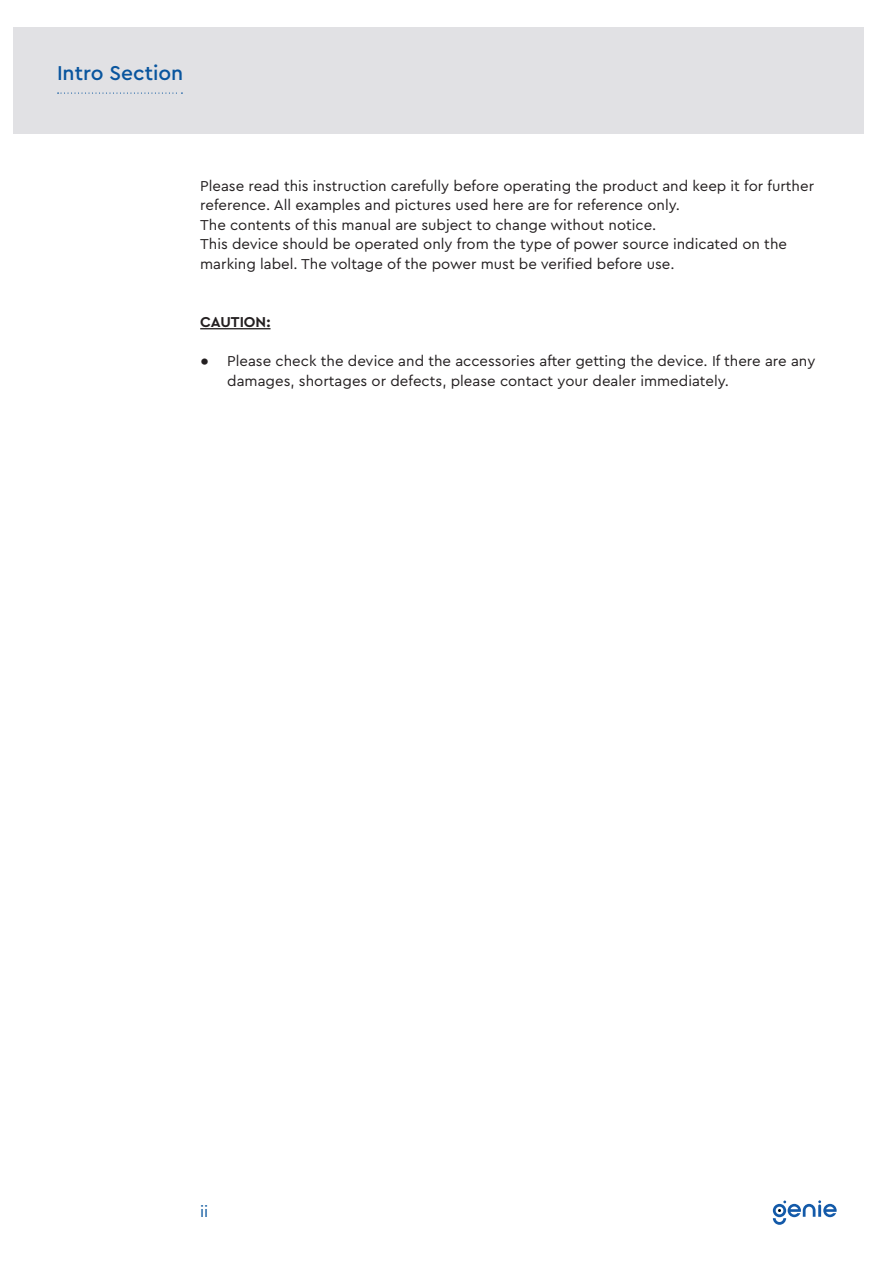
<style>
.page{position:relative;width:893px;height:1263px;background:#fff}
.page>*{position:absolute;margin:0;border:0;box-sizing:border-box;transform-origin:0 0}
.t1{font:500 21px "Cera Pro";color:#09559e}
.t2{font:16.5px "Cera Pro";color:#09559e}
.t3{font:15px/19.5px "Cera Pro";color:#231f20}
.Bulleted{font:700 15px "Cera Pro";color:#231f20}
.s1{font-size:24px}
</style>
<div class="page">
<svg style="left:773px;top:1200px;width:64px;height:25px"></svg>
<div style="left:14px;top:27px;width:850px;height:106px;background:#e1e1e4"></div>
<svg style="left:58px;top:93px;width:124px;height:1px"></svg>
<hr style="left:200px;top:328px;width:71px;height:1px;background:#231f20">
<p class="t1" style="left:57px;top:59px;width:128px">Intro Section</p>
<p class="t3" style="left:200px;top:175px;width:615px">Please read this instruction carefully before operating the product and keep it for further reference. All examples and pictures used here are for reference only.</p>
<p class="t3" style="left:200px;top:214px;width:458px">The contents of this manual are subject to change without notice.</p>
<p class="t3" style="left:200px;top:234px;width:588px">This device should be operated only from the type of power source indicated on the marking label. The voltage of the power must be verified before use.</p>
<p class="Bulleted" style="left:200px;top:312px;width:72px">CAUTION:</p>
<p class="t3" style="left:227px;top:351px;width:590px;text-indent:-27px"><span class="s1">•</span> Please check the device and the accessories after getting the device. If there are any damages, shortages or defects, please contact your dealer immediately.</p>
<p class="t2" style="left:200px;top:1200px;width:10px">ii</p>
</div>
